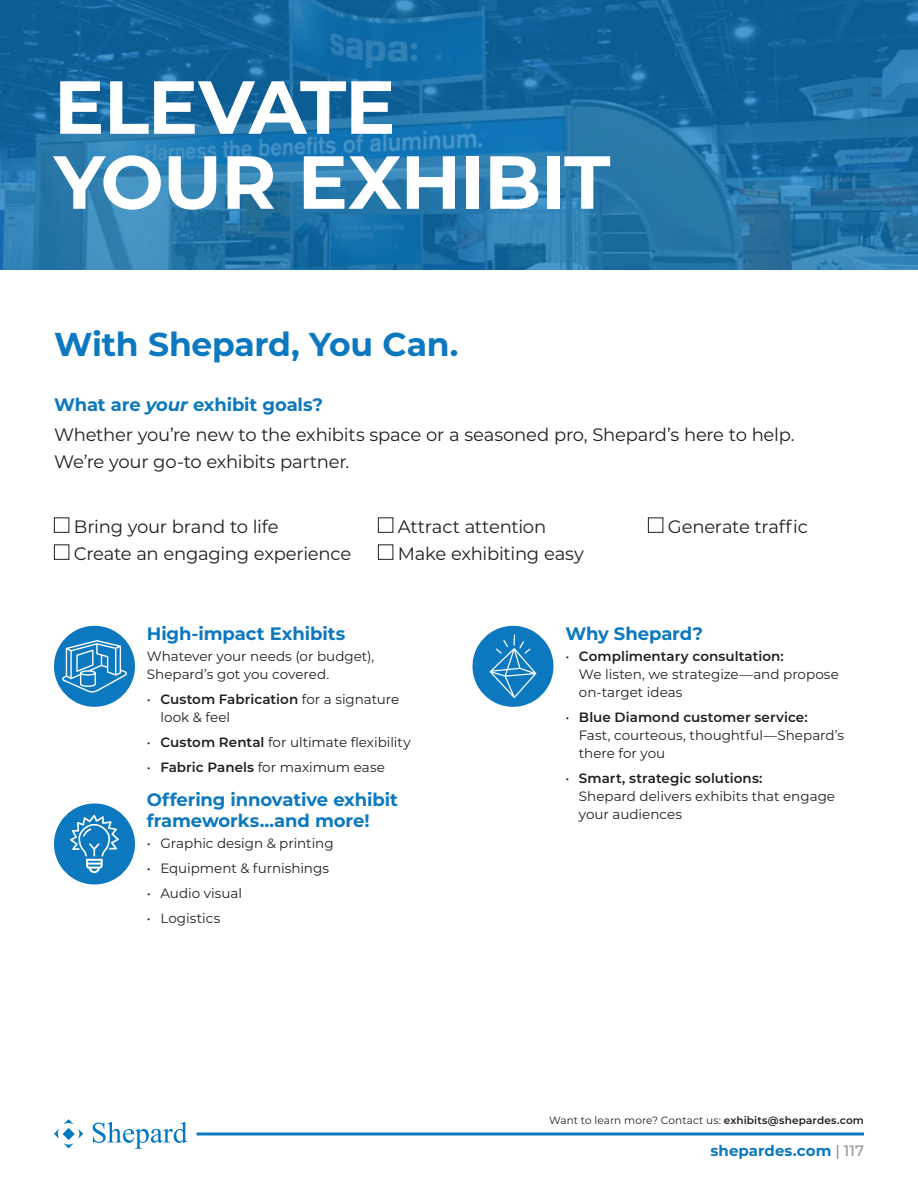
<style>
.page{position:relative;width:918px;height:1188px;background:#fff}
.page>*{position:absolute;margin:0;border:0;box-sizing:border-box;transform-origin:0 0}
.t1{font:700 75px/75px "Montserrat";letter-spacing:-.015em;color:#fff}
.AD_MiniHeadingB{font:700 33px "Montserrat";letter-spacing:-.01em;color:#0c78bf}
.AD_IntroCopy{font:18px/27px "Montserrat";letter-spacing:-.015em;color:#231f20}
.AD_SectionHeading{font:700 18px/21px "Montserrat";letter-spacing:-.01em;color:#0c78bf}
.t2{font:700 15px "Montserrat";color:#0c78bf}
.AD_Copy{font:13.5px/18px "Montserrat";color:#231f20}
.AD_Copy_RIGHT{font:10.5px "Montserrat";letter-spacing:.01em;color:#231f20}
.s1{font-style:italic}
.s2{font-weight:600}
.s3{font-weight:500;color:#939598}
</style>
<div class="page">
<svg style="left:54px;top:1119px;width:29px;height:29px"></svg>
<svg style="left:93px;top:1122px;width:94px;height:27px"></svg>
<svg style="left:197px;top:1132px;width:667px;height:4px;background:#4899ce"></svg>
<svg style="left:0;top:0;width:918px;height:270px;background:#1d6fa4"></svg>
<div style="left:54px;top:517px;width:15px;height:16px;border:1px solid #231f20"></div>
<div style="left:378px;top:517px;width:15px;height:16px;border:1px solid #231f20"></div>
<div style="left:648px;top:517px;width:15px;height:16px;border:1px solid #231f20"></div>
<div style="left:54px;top:544px;width:15px;height:16px;border:1px solid #231f20"></div>
<div style="left:378px;top:544px;width:15px;height:16px;border:1px solid #231f20"></div>
<div style="left:54px;top:626px;width:81px;height:81px;background:#0c78bf;border-radius:50%"></div>
<svg style="left:62px;top:640px;width:65px;height:53px"></svg>
<div style="left:54px;top:803px;width:81px;height:81px;background:#0c78bf;border-radius:50%"></div>
<svg style="left:70px;top:815px;width:49px;height:58px"></svg>
<div style="left:472px;top:626px;width:82px;height:81px;background:#0c78bf;border-radius:50%"></div>
<svg style="left:490px;top:635px;width:46px;height:63px"></svg>
<p class="t1" style="left:54px;top:66px;width:558px">ELEVATE<br>YOUR EXHIBIT</p>
<p class="AD_MiniHeadingB" style="left:54px;top:320px;width:406px">With Shepard, You Can.</p>
<p class="AD_SectionHeading" style="left:54px;top:393px;width:270px">What are <span class="s1">your</span> exhibit goals?</p>
<p class="AD_IntroCopy" style="left:54px;top:420px;width:742px">Whether you’re new to the exhibits space or a seasoned pro, Shepard’s here to help.<br>We’re your go-to exhibits partner.</p>
<p class="AD_IntroCopy" style="left:74px;top:512px;width:206px">Bring your brand to life</p>
<p class="AD_IntroCopy" style="left:398px;top:512px;width:150px">Attract attention</p>
<p class="AD_IntroCopy" style="left:668px;top:512px;width:141px">Generate traffic</p>
<p class="AD_IntroCopy" style="left:74px;top:539px;width:279px">Create an engaging experience</p>
<p class="AD_IntroCopy" style="left:398px;top:539px;width:187px">Make exhibiting easy</p>
<p class="AD_SectionHeading" style="left:147px;top:622px;width:200px">High-impact Exhibits</p>
<p class="AD_Copy" style="left:147px;top:647px;width:229px">Whatever your needs (or budget),<br>Shepard’s got you covered.</p>
<p class="AD_Copy" style="left:160px;top:690px;width:240px;text-indent:-14px">• <span class="s2">Custom Fabrication</span> for a signature look &amp; feel</p>
<p class="AD_Copy" style="left:147px;top:733px;width:265px">• <span class="s2">Custom Rental</span> for ultimate flexibility</p>
<p class="AD_Copy" style="left:147px;top:757px;width:240px">• <span class="s2">Fabric Panels</span> for maximum ease</p>
<p class="AD_SectionHeading" style="left:147px;top:788px;width:252px">Offering innovative exhibit frameworks…and more!</p>
<p class="AD_Copy" style="left:147px;top:834px;width:188px">• Graphic design &amp; printing</p>
<p class="AD_Copy" style="left:147px;top:859px;width:184px">• Equipment &amp; furnishings</p>
<p class="AD_Copy" style="left:147px;top:884px;width:97px">• Audio visual</p>
<p class="AD_Copy" style="left:147px;top:908px;width:75px">• Logistics</p>
<p class="AD_SectionHeading" style="left:565px;top:622px;width:139px">Why Shepard?</p>
<p class="AD_Copy" style="left:579px;top:647px;width:262px;text-indent:-14px">• <span class="s2">Complimentary consultation:<br></span>We listen, we strategize—and propose on-target ideas</p>
<p class="AD_Copy" style="left:579px;top:708px;width:267px;text-indent:-14px">• <span class="s2">Blue Diamond customer service:<br></span>Fast, courteous, thoughtful—Shepard’s there for you</p>
<p class="AD_Copy" style="left:579px;top:769px;width:258px;text-indent:-14px">• <span class="s2">Smart, strategic solutions:<br></span>Shepard delivers exhibits that engage your audiences</p>
<p class="AD_Copy_RIGHT" style="left:549px;top:1113px;width:316px">Want to learn more? Contact us: <span class="s2">exhibits@shepardes.com</span></p>
<p class="t2" style="left:711px;top:1140px;width:155px">shepardes.com <span class="s3">| 117</span></p>
</div>
